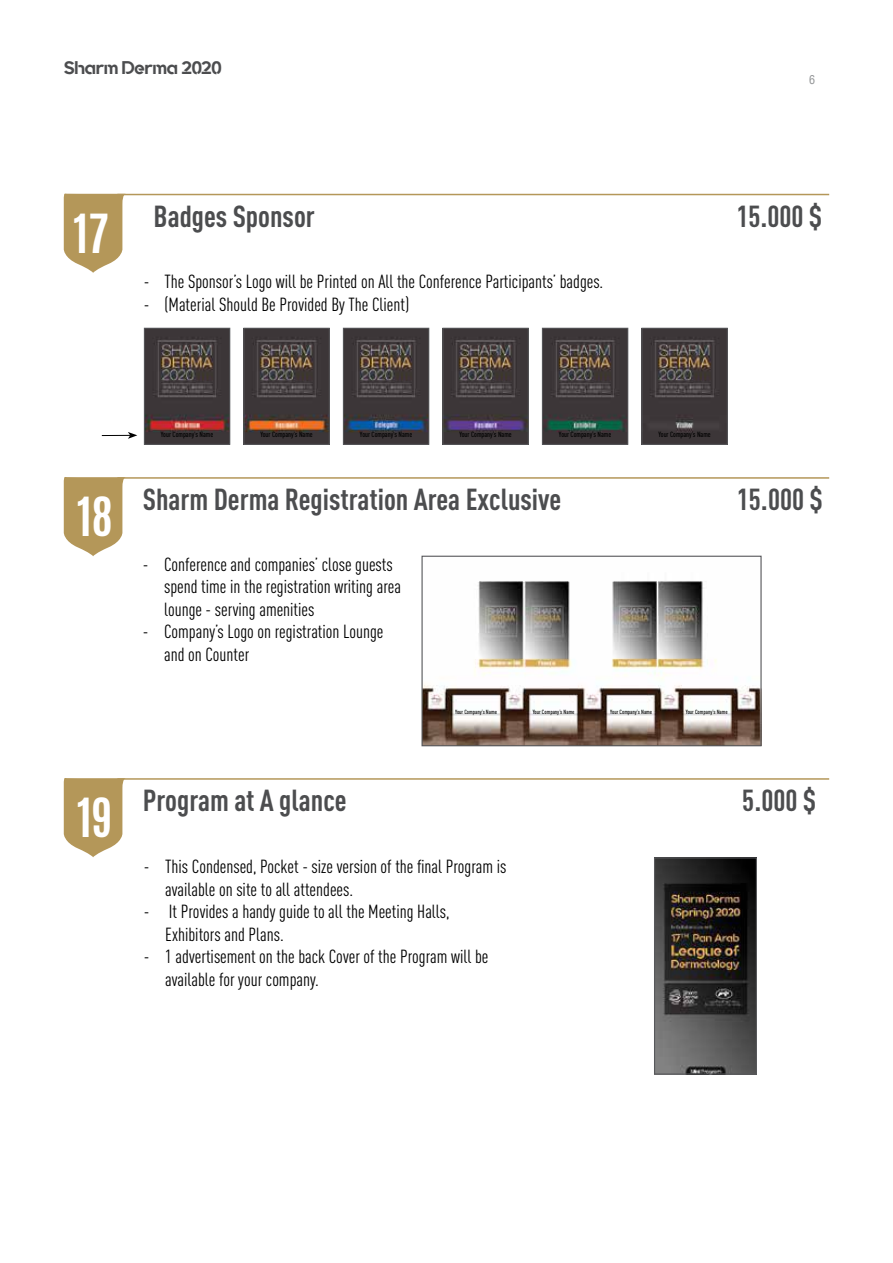
<style>
.page{position:relative;width:893px;height:1263px;background:#fff}
.page>*{position:absolute;margin:0;border:0;box-sizing:border-box;transform-origin:0 0}
.t1{font:700 45px "Antonio";color:#fff}
.t2{font:700 30px "DIN Cond";color:#4c4d4f}
.t3{font:18.75px/22.5px "DIN Cond";color:#000}
.t4{font:18.3px "Quantify";color:#4c4d4f}
.t5{font:condensed 12px "Helvetica LT";color:#939597}
.t6{font:7.5px "DIN Cond Medium Alternate";color:#000}
.t7{font:6px "DIN Cond Medium Alternate";color:#000}
</style>
<div class="page">
<img style="left:423px;top:581px;width:337px;height:163px">
<div style="left:421px;top:556px;width:341px;height:190px;border:1px solid #57585b"></div>
<svg style="left:102px;top:432px;width:35px;height:7px"></svg>
<img style="left:146px;top:330px;width:82px;height:112px">
<div style="left:144px;top:328px;width:86px;height:116px;border:1px solid #57585b"></div>
<img style="left:345px;top:330px;width:82px;height:112px">
<div style="left:343px;top:328px;width:86px;height:116px;border:1px solid #57585b"></div>
<img style="left:544px;top:330px;width:82px;height:112px">
<div style="left:542px;top:328px;width:86px;height:116px;border:1px solid #57585b"></div>
<img style="left:246px;top:330px;width:81px;height:112px">
<div style="left:244px;top:328px;width:85px;height:116px;border:1px solid #57585b"></div>
<img style="left:445px;top:330px;width:81px;height:112px">
<div style="left:443px;top:328px;width:85px;height:116px;border:1px solid #57585b"></div>
<img style="left:644px;top:330px;width:81px;height:112px">
<div style="left:642px;top:328px;width:85px;height:116px;border:1px solid #57585b"></div>
<img style="left:656px;top:859px;width:99px;height:213px">
<div style="left:654px;top:857px;width:103px;height:217px;border:1px solid #57585b"></div>
<hr style="left:117px;top:194px;width:712px;height:1px;background:#b49759">
<hr style="left:117px;top:477px;width:712px;height:2px;background:#b49759">
<hr style="left:117px;top:778px;width:712px;height:2px;background:#b49759">
<svg style="left:64px;top:193px;width:62px;height:80px"></svg>
<svg style="left:64px;top:477px;width:62px;height:79px"></svg>
<svg style="left:64px;top:778px;width:62px;height:79px"></svg>
<p class="t4" style="left:64px;top:58px;width:159px">Sharm Derma 2020</p>
<p class="t5" style="left:809px;top:72px;width:7px">6</p>
<h1 class="t1" style="left:73px;top:200px;width:37px">17</h1>
<h2 class="t2" style="left:154px;top:198px;width:163px">Badges Sponsor</h2>
<h2 class="t2" style="left:736px;top:198px;width:88px">15.000 $</h2>
<p class="t3" style="left:143px;top:270px;width:462px">- The Sponsor’s Logo will be Printed on All the Conference Participants’ badges.</p>
<p class="t3" style="left:143px;top:293px;width:268px">- (Material Should Be Provided By The Client)</p>
<h1 class="t1" style="left:77px;top:483px;width:37px">18</h1>
<h1 class="t1" style="left:77px;top:784px;width:37px">19</h1>
<p class="t6" style="left:161px;top:430px;width:54px">Your Company’s Name</p>
<p class="t6" style="left:260px;top:430px;width:54px">Your Company’s Name</p>
<p class="t6" style="left:360px;top:430px;width:54px">Your Company’s Name</p>
<p class="t6" style="left:459px;top:430px;width:54px">Your Company’s Name</p>
<p class="t6" style="left:559px;top:430px;width:54px">Your Company’s Name</p>
<p class="t6" style="left:658px;top:430px;width:54px">Your Company’s Name</p>
<h2 class="t2" style="left:143px;top:481px;width:420px">Sharm Derma Registration Area Exclusive</h2>
<h2 class="t2" style="left:737px;top:481px;width:87px">15.000 $</h2>
<p class="t3" style="left:164px;top:553px;width:238px;text-indent:-21px">- Conference and companies’ close guests spend time in the registration writing area lounge - serving amenities</p>
<p class="t3" style="left:164px;top:620px;width:221px;text-indent:-21px">- Company’s Logo on registration Lounge and on Counter</p>
<p class="t7" style="left:455px;top:708px;width:43px">Your Company’s Name</p>
<p class="t7" style="left:533px;top:708px;width:43px">Your Company’s Name</p>
<p class="t7" style="left:610px;top:708px;width:43px">Your Company’s Name</p>
<p class="t7" style="left:686px;top:708px;width:43px">Your Company’s Name</p>
<h2 class="t2" style="left:143px;top:782px;width:205px">Program at A glance</h2>
<h2 class="t2" style="left:742px;top:782px;width:75px">5.000 $</h2>
<p class="t3" style="left:165px;top:855px;width:343px;text-indent:-21px">- This Condensed, Pocket - size version of the final Program is available on site to all attendees.</p>
<p class="t3" style="left:165px;top:900px;width:286px;text-indent:-21px">- It Provides a handy guide to all the Meeting Halls,<br>Exhibitors and Plans.</p>
<p class="t3" style="left:165px;top:945px;width:325px;text-indent:-21px">- 1 advertisement on the back Cover of the Program will be available for your company.</p>
</div>
